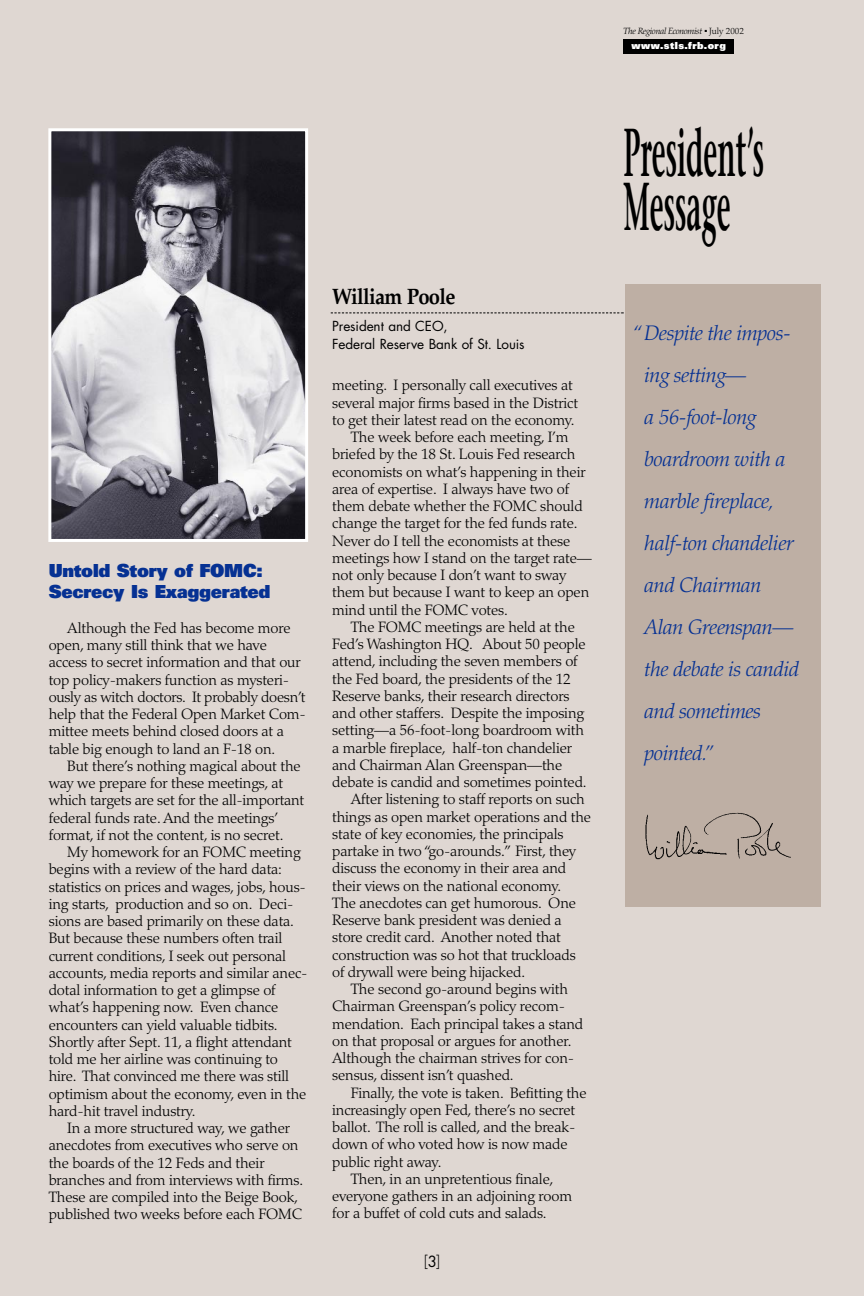
<style>
.page{position:relative;width:864px;height:1296px;background:#dfd7d2}
.page>*{position:absolute;margin:0;border:0;box-sizing:border-box;transform-origin:0 0}
.t1{font:600 67.5px/54px "Stone Serif";color:#000;scale:.4 1}
.t2{font:700 22.35px "Palatino";letter-spacing:-.035em;color:#000;scale:.91 1}
.t3{font:italic 300 21px/42px "Palatino";letter-spacing:-.02em;color:#063193}
.t4{font:900 18px/21.5px "Univers";letter-spacing:-.015em;color:#063193}
.t5{font:300 15px/17.2px "Palatino";letter-spacing:-.01em;color:#000}
.t6{font:300 15px "Futura";color:#000}
.t7{font:13.5px/17.7px "Futura";letter-spacing:-.005em;color:#000}
.t8{font:900 9.75px "Univers";letter-spacing:.05em;color:#fff}
.t9{font:italic 300 9px "Palatino";letter-spacing:-.035em;color:#000}
.s1{font-weight:400}
.s2{font-style:normal}
</style>
<div class="page">
<div style="left:623px;top:39px;width:111px;height:15px;background:#000"></div>
<div style="left:625px;top:284px;width:195px;height:622px;background:#beafa4"></div>
<svg style="left:331px;top:313px;width:293px;height:1px"></svg>
<img style="left:52px;top:132px;width:252px;height:406px">
<div style="left:48px;top:128px;width:260px;height:414px;border:3px solid #fff"></div>
<img style="left:645px;top:812px;width:146px;height:48px">
<p class="t4" style="left:49px;top:561px;width:223px">Untold Story of FOMC:<br>Secrecy Is Exaggerated</p>
<p class="t5" style="left:49px;top:621px;width:259px;text-indent:19px">Although the Fed has become more open, many still think that we have access to secret information and that our top policy-makers function as mysteri&shy;ously as witch doctors. It probably doesn’t help that the Federal Open Market Com&shy;mittee meets behind closed doors at a table big enough to land an F-18 on.</p>
<p class="t5" style="left:49px;top:759px;width:257px;text-indent:19px">But there’s nothing magical about the way we prepare for these meetings, at which targets are set for the all-important federal funds rate. And the meetings’ format, if not the content, is no secret.</p>
<p class="t5" style="left:49px;top:845px;width:260px;text-indent:19px">My homework for an FOMC meeting begins with a review of the hard data: statistics on prices and wages, jobs, hous&shy;ing starts, production and so on. Deci&shy;sions are based primarily on these data.<br>But because these numbers often trail current conditions, I seek out personal accounts, media reports and similar anec&shy;dotal information to get a glimpse of what’s happening now. Even chance encounters can yield valuable tidbits.<br>Shortly after Sept. 11, a flight attendant told me her airline was continuing to hire. That convinced me there was still optimism about the economy, even in the hard-hit travel industry.</p>
<p class="t5" style="left:49px;top:1121px;width:256px;text-indent:19px">In a more structured way, we gather anecdotes from executives who serve on the boards of the 12 Feds and their branches and from interviews with firms.<br>These are compiled into the Beige Book, published two weeks before each FOMC</p>
<h2 class="t2" style="left:332px;top:287px;width:137px">William Poole</h2>
<p class="t7" style="left:332px;top:319px;width:194px">President and CEO,<br>Federal Reserve Bank of St. Louis</p>
<p class="t5" style="left:332px;top:378px;width:242px">meeting. I personally call executives at</p>
<p class="t5" style="left:332px;top:396px;width:247px">several major firms based in the District</p>
<p class="t5" style="left:332px;top:413px;width:244px">to get their latest read on the economy.</p>
<p class="t5" style="left:351px;top:430px;width:219px">The week before each meeting, I’m</p>
<p class="t5" style="left:332px;top:447px;width:245px">briefed by the 18 St. Louis Fed research</p>
<p class="t5" style="left:332px;top:465px;width:255px">economists on what’s happening in their</p>
<p class="t5" style="left:332px;top:482px;width:238px">area of expertise. I always have two of</p>
<p class="t5" style="left:332px;top:499px;width:252px">them debate whether the FOMC should</p>
<p class="t5" style="left:332px;top:516px;width:247px">change the target for the fed funds rate.</p>
<p class="t5" style="left:332px;top:534px;width:240px">Never do I tell the economists at these</p>
<p class="t5" style="left:332px;top:551px;width:261px">meetings how I stand on the target rate—</p>
<p class="t5" style="left:332px;top:568px;width:236px">not only because I don’t want to sway</p>
<p class="t5" style="left:332px;top:585px;width:259px">them but because I want to keep an open</p>
<p class="t5" style="left:332px;top:603px;width:177px">mind until the FOMC votes.</p>
<p class="t5" style="left:351px;top:620px;width:226px">The FOMC meetings are held at the</p>
<p class="t5" style="left:332px;top:637px;width:255px">Fed’s Washington HQ. About 50 people</p>
<p class="t5" style="left:332px;top:654px;width:247px">attend, including the seven members of</p>
<p class="t5" style="left:332px;top:672px;width:240px">the Fed board, the presidents of the 12</p>
<p class="t5" style="left:332px;top:689px;width:239px">Reserve banks, their research directors</p>
<p class="t5" style="left:332px;top:706px;width:254px">and other staffers. Despite the imposing</p>
<p class="t5" style="left:332px;top:723px;width:253px">setting—a 56-foot-long boardroom with</p>
<p class="t5" style="left:332px;top:741px;width:241px">a marble fireplace, half-ton chandelier</p>
<p class="t5" style="left:332px;top:758px;width:232px">and Chairman Alan Greenspan—the</p>
<p class="t5" style="left:332px;top:775px;width:256px">debate is candid and sometimes pointed.</p>
<p class="t5" style="left:351px;top:792px;width:236px">After listening to staff reports on such</p>
<p class="t5" style="left:332px;top:810px;width:260px">things as open market operations and the</p>
<p class="t5" style="left:332px;top:827px;width:233px">state of key economies, the principals</p>
<p class="t5" style="left:332px;top:844px;width:245px">partake in two “go-arounds.” First, they</p>
<p class="t5" style="left:332px;top:861px;width:236px">discuss the economy in their area and</p>
<p class="t5" style="left:332px;top:879px;width:231px">their views on the national economy.</p>
<p class="t5" style="left:332px;top:896px;width:245px">The anecdotes can get humorous. One</p>
<p class="t5" style="left:332px;top:913px;width:231px">Reserve bank president was denied a</p>
<p class="t5" style="left:332px;top:930px;width:230px">store credit card. Another noted that</p>
<p class="t5" style="left:332px;top:948px;width:245px">construction was so hot that truckloads</p>
<p class="t5" style="left:332px;top:965px;width:194px">of drywall were being hijacked.</p>
<p class="t5" style="left:351px;top:982px;width:219px">The second go-around begins with</p>
<p class="t5" style="left:332px;top:999px;width:234px">Chairman Greenspan’s policy recom-</p>
<p class="t5" style="left:332px;top:1017px;width:253px">mendation. Each principal takes a stand</p>
<p class="t5" style="left:332px;top:1034px;width:241px">on that proposal or argues for another.</p>
<p class="t5" style="left:332px;top:1051px;width:243px">Although the chairman strives for con-</p>
<p class="t5" style="left:332px;top:1068px;width:183px">sensus, dissent isn’t quashed.</p>
<p class="t5" style="left:351px;top:1086px;width:237px">Finally, the vote is taken. Befitting the</p>
<p class="t5" style="left:332px;top:1103px;width:244px">increasingly open Fed, there’s no secret</p>
<p class="t5" style="left:332px;top:1120px;width:245px">ballot. The roll is called, and the break-</p>
<p class="t5" style="left:332px;top:1137px;width:237px">down of who voted how is now made</p>
<p class="t5" style="left:332px;top:1155px;width:111px">public right away.</p>
<p class="t5" style="left:351px;top:1172px;width:204px">Then, in an unpretentious finale,</p>
<p class="t5" style="left:332px;top:1189px;width:241px">everyone gathers in an adjoining room</p>
<p class="t5" style="left:332px;top:1206px;width:216px">for a buffet of cold cuts and salads.</p>
<p class="t6" style="left:424px;top:1254px;width:17px">[<span class="s1">3</span>]</p>
<p class="t9" style="left:623px;top:27px;width:122px">The Regional Economist ■ <span class="s2">July 2002</span></p>
<p class="t8" style="left:632px;top:42px;width:96px">www.stls.frb.org</p>
<h1 class="t1" style="left:624px;top:132px;width:353px">President’s<br>Message</h1>
<h3 class="t3" style="left:644px;top:314px;width:157px;text-indent:-11px">“Despite the impos&shy;ing setting—<br>a 56-foot-long boardroom with a marble fireplace, half-ton chandelier and Chairman<br>Alan Greenspan— the debate is candid and sometimes pointed.”</h3>
</div>
